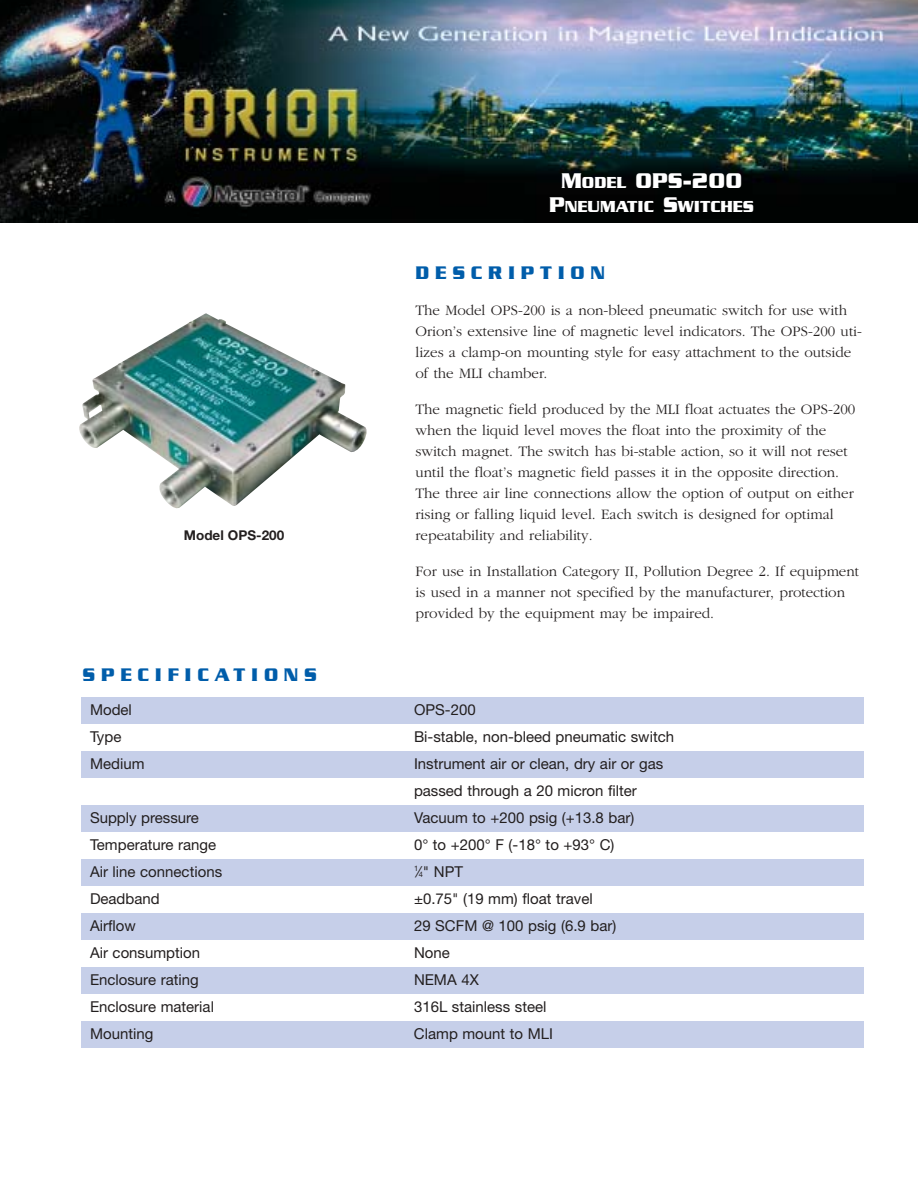
<style>
.page{position:relative;width:918px;height:1188px;background:#fff}
.page>*{position:absolute;margin:0;border:0;box-sizing:border-box;transform-origin:0 0}
.t1{font:900 21px "Julius";color:#fff}
.t2{font:900 18px "Julius";letter-spacing:.32em;color:#005daa}
.t3{font:900 15.75px "Julius";color:#fff}
.t4{font:300 15px/21px "Garamond";color:#231f1f}
.t5{font:15px/27px "Helvetica Neue";color:#231f1f}
.t6{font:700 13.5px "Helvetica Neue";color:#231f1f}
.s1{font-size:15.75px}
.s2{font-size:21px}
.s3{font-size:7.5px}
</style>
<div class="page">
<img style="left:79px;top:313px;width:288px;height:196px">
<img style="left:0;top:0;width:918px;height:222px">
<div style="left:81px;top:697px;width:783px;height:27px;background:#c6cfe9"></div>
<div style="left:81px;top:751px;width:783px;height:27px;background:#c6cfe9"></div>
<div style="left:81px;top:805px;width:783px;height:27px;background:#c6cfe9"></div>
<div style="left:81px;top:859px;width:783px;height:27px;background:#c6cfe9"></div>
<div style="left:81px;top:913px;width:783px;height:27px;background:#c6cfe9"></div>
<div style="left:81px;top:967px;width:783px;height:27px;background:#c6cfe9"></div>
<div style="left:81px;top:1021px;width:783px;height:27px;background:#c6cfe9"></div>
<p class="t6" style="left:184px;top:530px;width:102px">Model OPS-200</p>
<p class="t2" style="left:82px;top:668px;width:236px">SPECIFICATIONS</p>
<h1 class="t1" style="left:561px;top:173px;width:183px">M<span class="s1">ODEL</span> OPS-200</h1>
<p class="t3" style="left:549px;top:201px;width:207px"><span class="s2">P</span>NEUMATIC <span class="s2">S</span>WITCHES</p>
<p class="t2" style="left:416px;top:266px;width:191px">DESCRIPTION</p>
<p class="t4" style="left:416px;top:301px;width:448px">The Model OPS-200 is a non-bleed pneumatic switch for use with Orion’s extensive line of magnetic level indicators. The OPS-200 uti&shy;lizes a clamp-on mounting style for easy attachment to the outside of the MLI chamber.</p>
<p class="t4" style="left:416px;top:400px;width:441px">The magnetic field produced by the MLI float actuates the OPS-200 when the liquid level moves the float into the proximity of the switch magnet. The switch has bi-stable action, so it will not reset until the float’s magnetic field passes it in the opposite direction.<br>The three air line connections allow the option of output on either rising or falling liquid level. Each switch is designed for optimal repeatability and reliability.</p>
<p class="t4" style="left:416px;top:562px;width:445px">For use in Installation Category II, Pollution Degree 2. If equipment is used in a manner not specified by the manufacturer, protection provided by the equipment may be impaired.</p>
<p class="t5" style="left:90px;top:697px;width:43px">Model</p>
<p class="t5" style="left:414px;top:697px;width:63px">OPS-200</p>
<p class="t5" style="left:90px;top:724px;width:33px">Type</p>
<p class="t5" style="left:414px;top:724px;width:262px">Bi-stable, non-bleed pneumatic switch</p>
<p class="t5" style="left:90px;top:751px;width:56px">Medium</p>
<p class="t5" style="left:414px;top:751px;width:251px">Instrument air or clean, dry air or gas passed through a 20 micron filter</p>
<p class="t5" style="left:90px;top:805px;width:111px">Supply pressure</p>
<p class="t5" style="left:414px;top:805px;width:222px">Vacuum to +200 psig (+13.8 bar)</p>
<p class="t5" style="left:90px;top:832px;width:128px">Temperature range</p>
<p class="t5" style="left:414px;top:832px;width:202px">0° to +200° F (-18° to +93° C)</p>
<p class="t5" style="left:90px;top:859px;width:134px">Air line connections</p>
<p class="t5" style="left:414px;top:859px;width:51px"><sup>1</sup>⁄<span class="s3">4</span>" NPT</p>
<p class="t5" style="left:90px;top:886px;width:71px">Deadband</p>
<p class="t5" style="left:414px;top:886px;width:180px">±0.75" (19 mm) float travel</p>
<p class="t5" style="left:90px;top:913px;width:47px">Airflow</p>
<p class="t5" style="left:414px;top:913px;width:204px">29 SCFM @ 100 psig (6.9 bar)</p>
<p class="t5" style="left:90px;top:940px;width:112px">Air consumption</p>
<p class="t5" style="left:414px;top:940px;width:37px">None</p>
<p class="t5" style="left:90px;top:967px;width:110px">Enclosure rating</p>
<p class="t5" style="left:414px;top:967px;width:66px">NEMA 4X</p>
<p class="t5" style="left:90px;top:994px;width:126px">Enclosure material</p>
<p class="t5" style="left:414px;top:994px;width:134px">316L stainless steel</p>
<p class="t5" style="left:90px;top:1021px;width:65px">Mounting</p>
<p class="t5" style="left:414px;top:1021px;width:141px">Clamp mount to MLI</p>
</div>
